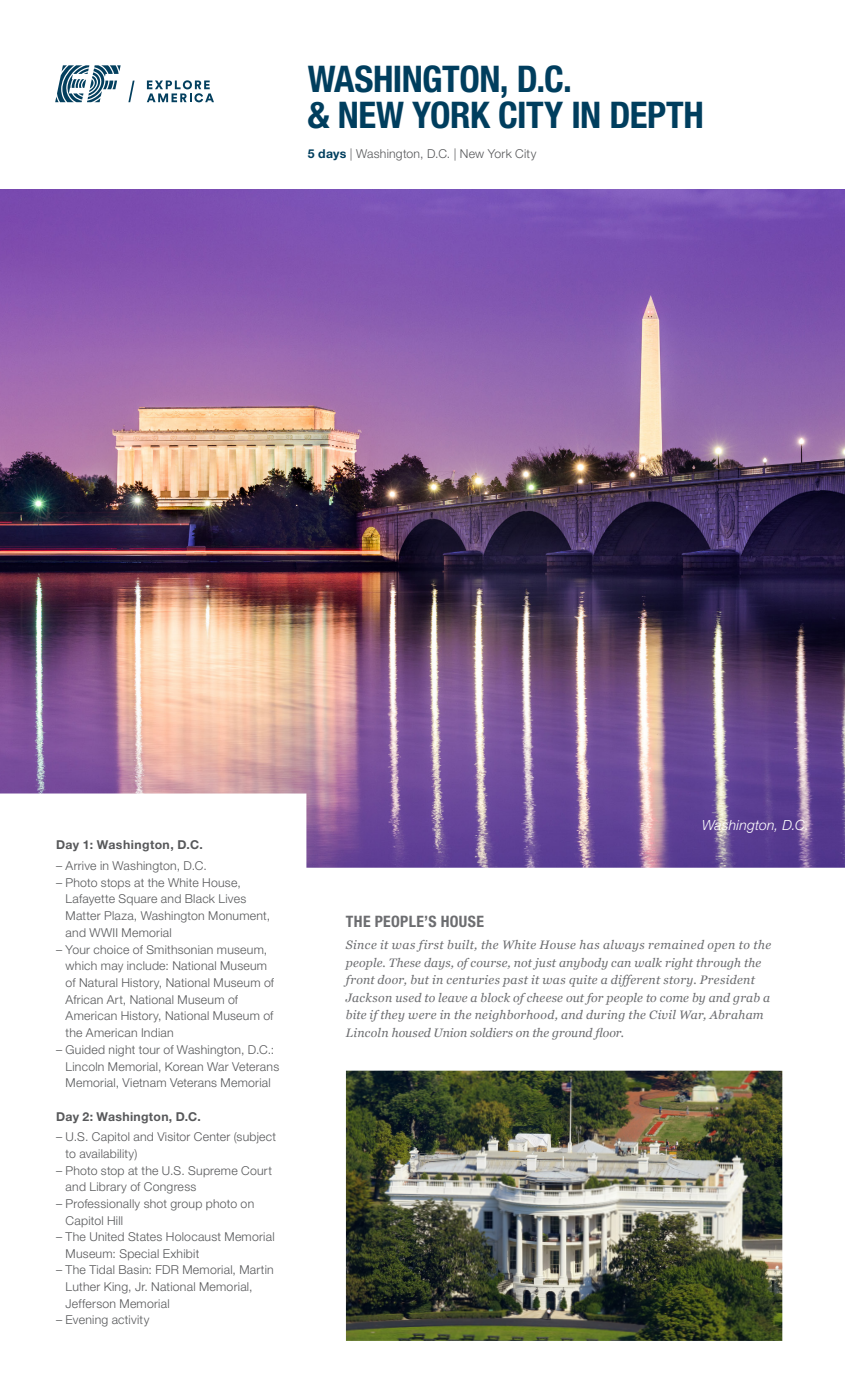
<style>
.page{position:relative;width:845px;height:1386px;background:#fff}
.page>*{position:absolute;margin:0;border:0;box-sizing:border-box;transform-origin:0 0}
.t1{font:700 condensed 36.75px/36.8px "Helvetica Neue LT Std";letter-spacing:-.015em;color:#003e5e}
.t2{font:700 condensed 15.75px "Helvetica Neue LT Std";letter-spacing:.02em;color:#6c6d70}
.t3{font:italic 300 14px "Helvetica Neue LT Std";letter-spacing:.015em;color:#fff}
._07_tour_text_sites_bulleted{font:300 12.25px/16.6px "Helvetica Neue LT Std";letter-spacing:.02em;color:#57585a}
.t4{font:italic 12.25px/17.5px "Georgia";letter-spacing:.02em;color:#6c6d70}
._07_tour_text_sites_bulleted-2{font:700 12.25px "Helvetica Neue LT Std";letter-spacing:.03em;color:#57585a}
.s1{font-weight:700;color:#003e5e}
</style>
<div class="page">
<img style="left:0;top:189px;width:844px;height:679px">
<img style="left:346px;top:1071px;width:436px;height:270px">
<svg style="left:147px;top:80px;width:67px;height:22px"></svg>
<svg style="left:55px;top:65px;width:66px;height:37px"></svg>
<svg style="left:128px;top:81px;width:6px;height:21px"></svg>
<p class="t1" style="left:308px;top:60px;width:397px">WASHINGTON, D.C.<br>&amp; NEW YORK CITY IN DEPTH</p>
<p class="_07_tour_text_sites_bulleted" style="left:308px;top:145px;width:230px"><span class="s1">5 days</span> | Washington, D.C. | New York City</p>
<p class="_07_tour_text_sites_bulleted-2" style="left:56px;top:837px;width:148px">Day 1: Washington, D.C.</p>
<p class="_07_tour_text_sites_bulleted" style="left:56px;top:857px;width:152px">– Arrive in Washington, D.C.</p>
<p class="_07_tour_text_sites_bulleted" style="left:66px;top:874px;width:206px;text-indent:-10px">– Photo stops at the White House,<br>Lafayette Square and Black Lives<br>Matter Plaza, Washington Monument, and WWII Memorial</p>
<p class="_07_tour_text_sites_bulleted" style="left:66px;top:941px;width:210px;text-indent:-10px">– Your choice of Smithsonian museum, which may include: National Museum of Natural History, National Museum of African Art, National Museum of American History, National Museum of the American Indian</p>
<p class="_07_tour_text_sites_bulleted" style="left:66px;top:1041px;width:215px;text-indent:-10px">– Guided night tour of Washington, D.C.:<br>Lincoln Memorial, Korean War Veterans<br>Memorial, Vietnam Veterans Memorial</p>
<p class="_07_tour_text_sites_bulleted-2" style="left:56px;top:1109px;width:146px">Day 2: Washington, D.C.</p>
<p class="_07_tour_text_sites_bulleted" style="left:66px;top:1129px;width:212px;text-indent:-10px">– U.S. Capitol and Visitor Center (subject to availability)</p>
<p class="_07_tour_text_sites_bulleted" style="left:66px;top:1162px;width:208px;text-indent:-10px">– Photo stop at the U.S. Supreme Court and Library of Congress</p>
<p class="_07_tour_text_sites_bulleted" style="left:66px;top:1195px;width:190px;text-indent:-10px">– Professionally shot group photo on<br>Capitol Hill</p>
<p class="_07_tour_text_sites_bulleted" style="left:66px;top:1228px;width:210px;text-indent:-10px">– The United States Holocaust Memorial<br>Museum: Special Exhibit</p>
<p class="_07_tour_text_sites_bulleted" style="left:66px;top:1262px;width:209px;text-indent:-10px">– The Tidal Basin: FDR Memorial, Martin<br>Luther King, Jr. National Memorial,<br>Jefferson Memorial</p>
<p class="_07_tour_text_sites_bulleted" style="left:56px;top:1311px;width:95px">– Evening activity</p>
<p class="t3" style="left:701px;top:817px;width:108px">Washington, D.C.</p>
<p class="t2" style="left:346px;top:912px;width:139px">THE PEOPLE’S HOUSE</p>
<p class="t4" style="left:346px;top:936px;width:426px">Since it was first built, the White House has always remained open to the people. These days, of course, not just anybody can walk right through the front door, but in centuries past it was quite a different story. President Jackson used to leave a block of cheese out for people to come by and grab a bite if they were in the neighborhood, and during the Civil War, Abraham Lincoln housed Union soldiers on the ground floor.</p>
</div>
